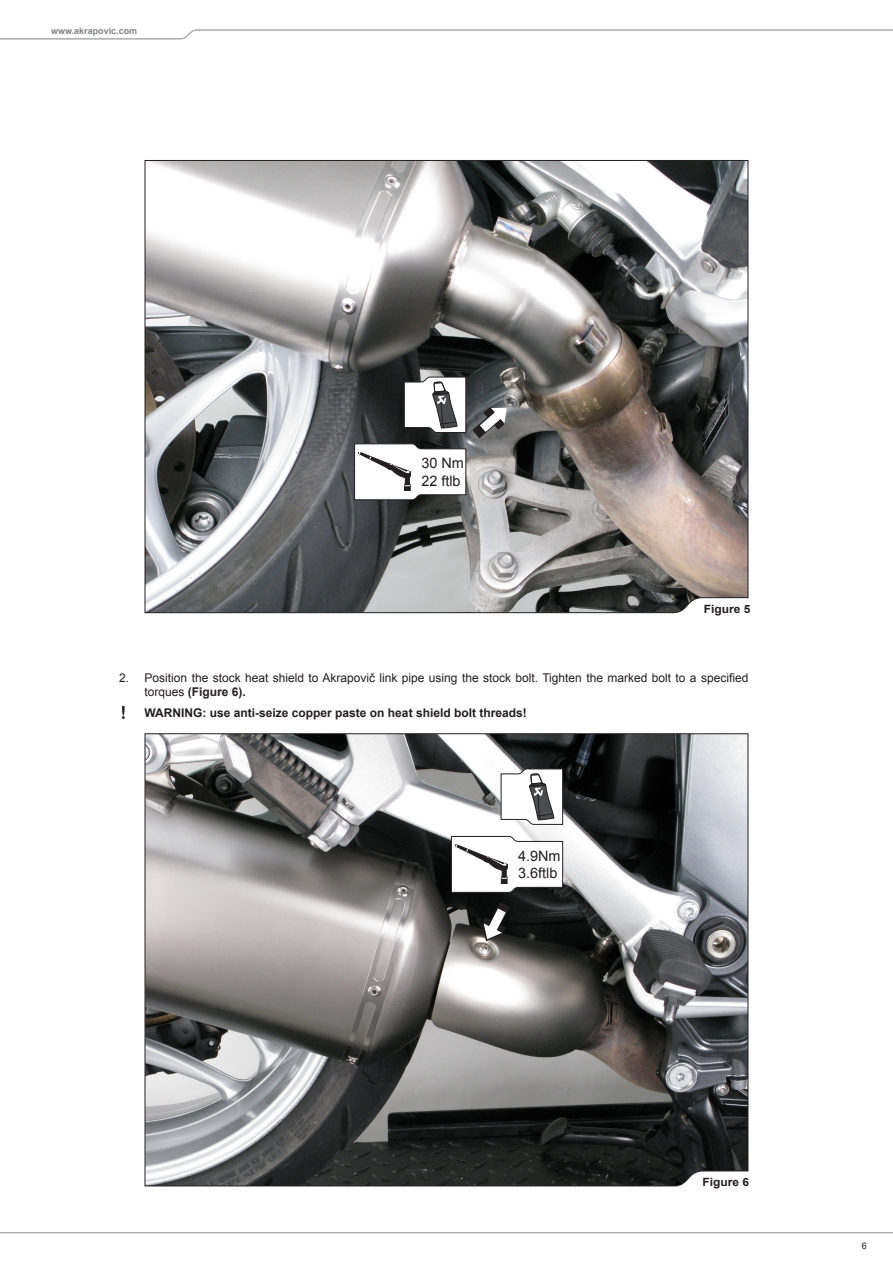
<style>
.page{position:relative;width:893px;height:1263px;background:#fff}
.page>*{position:absolute;margin:0;border:0;box-sizing:border-box;transform-origin:0 0}
.t1{font:14.4px/17.2px "Arial";color:#231f20}
.body_txt_bold{font:12px/14.4px "Arial";color:#231f20}
.body_txt_bullets{font:700 12px "Arial";color:#231f20}
.body_txt_bold-2{font:700 11.4px "Arial";color:#231f20;scale:1.05 1}
.t2{font:700 9px "Arial";color:#808285}
.t3{font:9px "Arial";color:#231f20}
.s1{font-weight:700}
</style>
<div class="page">
<svg style="left:144px;top:160px;width:605px;height:453px;background:#8d8c8b"></svg>
<svg style="left:144px;top:733px;width:605px;height:454px;background:#767575"></svg>
<svg style="left:472px;top:407px;width:35px;height:31px"></svg>
<svg style="left:482px;top:902px;width:28px;height:39px"></svg>
<svg style="left:354px;top:443px;width:112px;height:57px"></svg>
<svg style="left:451px;top:836px;width:112px;height:57px"></svg>
<svg style="left:500px;top:768px;width:63px;height:57px"></svg>
<svg style="left:404px;top:376px;width:62px;height:57px"></svg>
<svg style="left:0;top:29px;width:893px;height:10px"></svg>
<svg style="left:0;top:1232px;width:893px;height:2px;background:#c4c4c7"></svg>
<svg style="left:122px;top:706px;width:3px;height:13px"></svg>
<p class="t2" style="left:51px;top:25px;width:88px">www.akrapovic.com</p>
<p class="t1" style="left:421px;top:455px;width:44px">30 Nm<br>22 ftlb</p>
<p class="body_txt_bold-2" style="left:704px;top:602px;width:46px">Figure 5</p>
<p class="body_txt_bold" style="left:119px;top:671px;width:12px">2.</p>
<p class="body_txt_bold" style="left:145px;top:671px;width:605px">Position the stock heat shield to Akrapovič link pipe using the stock bolt. Tighten the marked bolt to a specified torques <span class="s1">(Figure 6).</span></p>
<p class="body_txt_bullets" style="left:145px;top:705px;width:384px">WARNING: use anti-seize copper paste on heat shield bolt threads!</p>
<p class="t1" style="left:518px;top:847px;width:44px">4.9Nm<br>3.6ftlb</p>
<p class="body_txt_bold-2" style="left:702px;top:1175px;width:46px">Figure 6</p>
<p class="t3" style="left:862px;top:1240px;width:7px">6</p>
</div>
